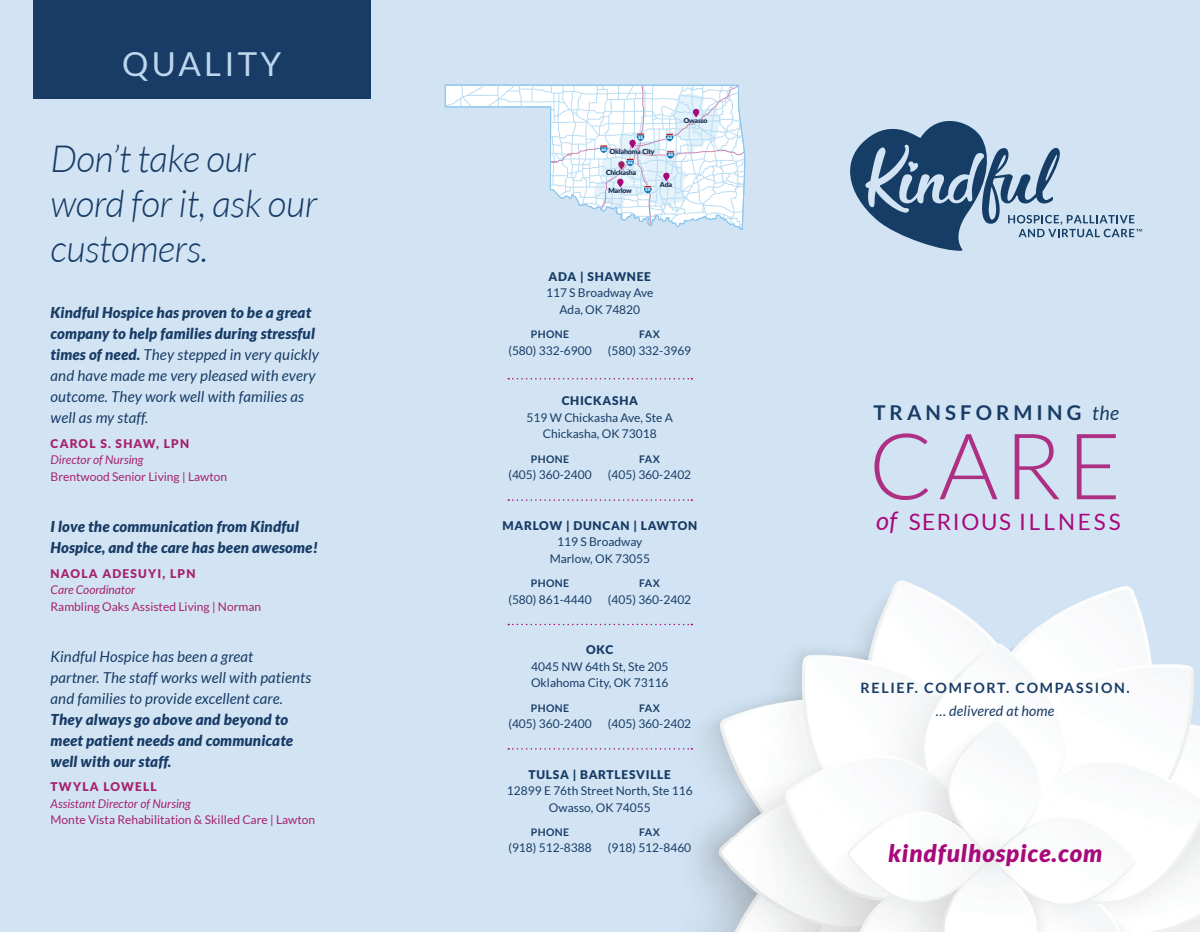
<style>
.page{position:relative;width:1200px;height:932px;background:#fff}
.page>*{position:absolute;margin:0;border:0;box-sizing:border-box;transform-origin:0 0}
.t1{font:300 91.8px "Lato";color:#ae3084}
.t2{font:italic 300 37.5px/45px "Lato";letter-spacing:-.01em;color:#183c66}
.t3{font:33px "Lato";letter-spacing:.1em;color:#bdd7ee}
.t4{font:italic 900 24px "Lato";letter-spacing:.04em;color:#a8097a}
.t5{font:22.5px "Lato";letter-spacing:.1em;color:#a8097a}
.t6{font:700 20.4px "Lato";letter-spacing:.2em;color:#183c66}
.t7{font:italic 15px/21px "Lato";letter-spacing:.01em;color:#183c66}
.t8{font:italic 900 15px/21px "Lato";letter-spacing:.01em;color:#183c66}
.t9{font:700 14.25px "Lato";letter-spacing:.12em;color:#183c66}
.t10{font:italic 14.25px "Lato";letter-spacing:.01em;color:#183c66}
.t11{font:12px/16.5px "Lato";color:#183c66;text-align:center}
.t12{font:12px "Lato";color:#a62170}
.t13{font:900 12px "Lato";letter-spacing:.06em;color:#183c66}
.t14{font:italic 12px "Lato";color:#a62170}
.t15{font:900 12px "Lato";letter-spacing:.1em;color:#a62170}
.t16{font:700 10.5px "Lato";letter-spacing:.04em;color:#183c66}
.t17{font:900 6.9px "Lato";letter-spacing:-.04em;color:#19305b}
.t18{font:900 3.75px "Interstate";letter-spacing:-.02em;color:#fff}
.s1{font-weight:900}
.s2{font-weight:400;font-style:italic;font-size:19.5px}
.s3{font-style:italic;font-size:25.5px}
</style>
<div class="page">
<div style="left:0;top:0;width:1199px;height:931px;background:#d2e4f4"></div>
<img style="left:659px;top:580px;width:540px;height:351px">
<svg style="left:508px;top:378px;width:184px;height:1px"></svg>
<svg style="left:508px;top:499px;width:184px;height:1px"></svg>
<svg style="left:508px;top:623px;width:184px;height:2px"></svg>
<svg style="left:508px;top:747px;width:184px;height:2px"></svg>
<svg style="left:850px;top:121px;width:291px;height:130px"></svg>
<div style="left:33px;top:0;width:337px;height:99px;background:#183c66"></div>
<svg style="left:445px;top:84px;width:300px;height:146px"></svg>
<h3 class="t3" style="left:122px;top:45px;width:161px">QUALITY</h3>
<h2 class="t2" style="left:51px;top:137px;width:268px">Don’t take our word for it, ask our customers.</h2>
<p class="t7" style="left:51px;top:302px;width:270px"><span class="s1">Kindful Hospice has proven to be a great company to help families during stressful times of need.</span> They stepped in very quickly and have made me very pleased with every outcome. They work well with families as well as my staff.</p>
<p class="t15" style="left:51px;top:436px;width:140px">CAROL S. SHAW, LPN</p>
<p class="t14" style="left:51px;top:453px;width:94px">Director of Nursing</p>
<p class="t12" style="left:51px;top:469px;width:178px">Brentwood Senior Living | Lawton</p>
<p class="t8" style="left:51px;top:515px;width:269px">I love the communication from Kindful<br>Hospice, and the care has been awesome!</p>
<p class="t15" style="left:51px;top:566px;width:146px">NAOLA ADESUYI, LPN</p>
<p class="t14" style="left:51px;top:583px;width:86px">Care Coordinator</p>
<p class="t12" style="left:51px;top:599px;width:212px">Rambling Oaks Assisted Living | Norman</p>
<p class="t7" style="left:51px;top:645px;width:262px">Kindful Hospice has been a great<br>partner. The staff works well with patients and families to provide excellent care.</p>
<p class="t8" style="left:51px;top:708px;width:244px">They always go above and beyond to meet patient needs and communicate well with our staff.</p>
<p class="t15" style="left:51px;top:779px;width:108px">TWYLA LOWELL</p>
<p class="t14" style="left:51px;top:796px;width:142px">Assistant Director of Nursing</p>
<p class="t12" style="left:51px;top:812px;width:266px">Monte Vista Rehabilitation &amp; Skilled Care | Lawton</p>
<p class="t18" style="left:637px;top:135px;width:7px">35</p>
<p class="t18" style="left:666px;top:135px;width:7px">44</p>
<p class="t18" style="left:601px;top:147px;width:7px">40</p>
<p class="t17" style="left:609px;top:147px;width:46px">Oklahoma City</p>
<p class="t18" style="left:627px;top:160px;width:7px">44</p>
<p class="t17" style="left:606px;top:168px;width:32px">Chickasha</p>
<p class="t18" style="left:667px;top:153px;width:7px">40</p>
<p class="t17" style="left:608px;top:186px;width:25px">Marlow</p>
<p class="t18" style="left:645px;top:188px;width:7px">35</p>
<p class="t17" style="left:659px;top:180px;width:14px">Ada</p>
<p class="t17" style="left:683px;top:116px;width:25px">Owasso</p>
<p class="t13" style="left:548px;top:269px;width:104px">ADA | SHAWNEE</p>
<p class="t11" style="left:546px;top:285px;width:109px">117 S Broadway Ave<br>Ada, OK 74820</p>
<p class="t16" style="left:530px;top:328px;width:40px">PHONE</p>
<p class="t11" style="left:508px;top:342px;width:85px">(580) 332-6900</p>
<p class="t16" style="left:639px;top:328px;width:22px">FAX</p>
<p class="t11" style="left:607px;top:342px;width:85px">(580) 332-3969</p>
<p class="t13" style="left:561px;top:394px;width:78px">CHICKASHA</p>
<p class="t11" style="left:526px;top:409px;width:148px">519 W Chickasha Ave, Ste A<br>Chickasha, OK 73018</p>
<p class="t16" style="left:530px;top:453px;width:40px">PHONE</p>
<p class="t11" style="left:508px;top:466px;width:85px">(405) 360-2400</p>
<p class="t16" style="left:639px;top:453px;width:22px">FAX</p>
<p class="t11" style="left:607px;top:466px;width:85px">(405) 360-2402</p>
<p class="t13" style="left:502px;top:518px;width:196px">MARLOW | DUNCAN | LAWTON</p>
<p class="t11" style="left:549px;top:533px;width:102px">119 S Broadway<br>Marlow, OK 73055</p>
<p class="t16" style="left:530px;top:577px;width:40px">PHONE</p>
<p class="t11" style="left:508px;top:590px;width:85px">(580) 861-4440</p>
<p class="t16" style="left:639px;top:577px;width:22px">FAX</p>
<p class="t11" style="left:607px;top:590px;width:85px">(405) 360-2402</p>
<p class="t13" style="left:586px;top:642px;width:29px">OKC</p>
<p class="t11" style="left:531px;top:657px;width:139px;text-align:left">4045 NW 64th St, Ste 205<br>Oklahoma City, OK 73116</p>
<p class="t16" style="left:530px;top:701px;width:40px">PHONE</p>
<p class="t11" style="left:508px;top:715px;width:85px">(405) 360-2400</p>
<p class="t16" style="left:639px;top:701px;width:22px">FAX</p>
<p class="t11" style="left:607px;top:715px;width:85px">(405) 360-2402</p>
<p class="t13" style="left:528px;top:766px;width:144px">TULSA | BARTLESVILLE</p>
<p class="t11" style="left:506px;top:782px;width:187px">12899 E 76th Street North, Ste 116<br>Owasso, OK 74055</p>
<p class="t16" style="left:530px;top:825px;width:40px">PHONE</p>
<p class="t11" style="left:508px;top:839px;width:85px">(918) 512-8388</p>
<p class="t16" style="left:639px;top:825px;width:22px">FAX</p>
<p class="t11" style="left:607px;top:839px;width:85px">(918) 512-8460</p>
<h3 class="t6" style="left:873px;top:400px;width:247px">TRANSFORMING <span class="s2">the</span></h3>
<h1 class="t1" style="left:868px;top:417px;width:254px">CARE</h1>
<h3 class="t5" style="left:876px;top:509px;width:246px"><span class="s3">of</span> SERIOUS ILLNESS</h3>
<p class="t9" style="left:860px;top:679px;width:271px">RELIEF. COMFORT. COMPASSION.</p>
<p class="t10" style="left:935px;top:702px;width:120px">… delivered at home</p>
<h3 class="t4" style="left:887px;top:838px;width:215px">kindfulhospice.com</h3>
</div>
